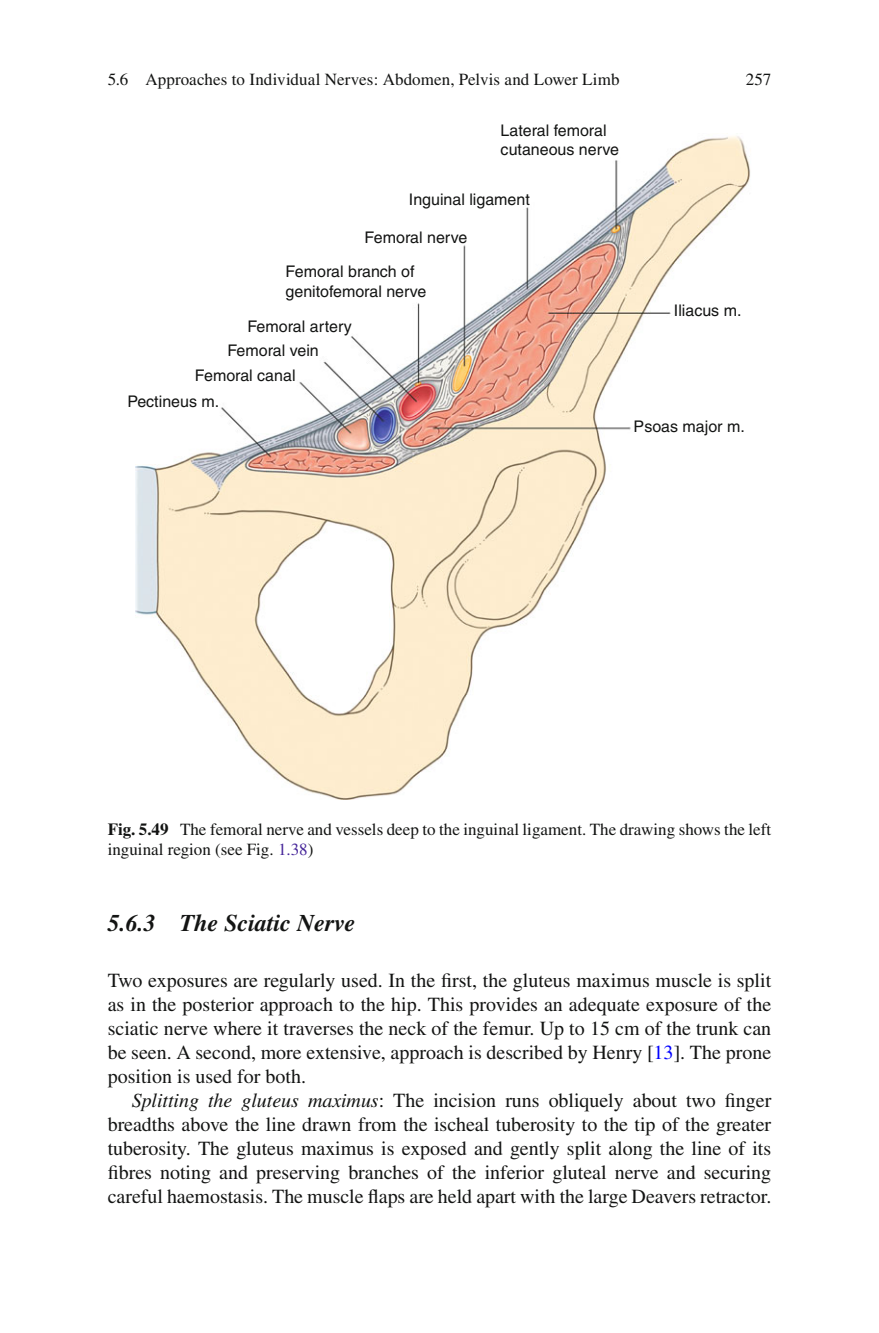
<style>
.page{position:relative;width:879px;height:1333px;background:#fff}
.page>*{position:absolute;margin:0;border:0;box-sizing:border-box;transform-origin:0 0}
.t1{font:italic 700 24px "Times";color:#131413}
.t2{font:20px/24px "Times";color:#131413;text-align:justify}
.t3{font:17px/20px "Times";color:#131413}
.t4{font:16px/19.2px "Helvetica";color:#131413}
.s1{font-weight:700}
.s2{color:#47279a}
.s3{color:#00f}
.s4{font-style:italic}
</style>
<div class="page">
<img style="left:136px;top:136px;width:614px;height:663px">
<p class="t3" style="left:108px;top:71px;width:513px">5.6 Approaches to Individual Nerves: Abdomen, Pelvis and Lower Limb</p>
<p class="t3" style="left:746px;top:71px;width:27px">257</p>
<p class="t4" style="left:501px;top:122px;width:120px">Lateral femoral cutaneous nerve</p>
<p class="t4" style="left:409px;top:191px;width:122px">Inguinal ligament</p>
<p class="t4" style="left:286px;top:222px;width:183px;line-height:34.2px;text-indent:79px">Femoral nerve<br>Femoral branch of</p>
<p class="t4" style="left:286px;top:283px;width:142px">genitofemoral nerve</p>
<p class="t4" style="left:247px;top:318px;width:106px">Femoral artery</p>
<p class="t4" style="left:227px;top:343px;width:93px">Femoral vein</p>
<p class="t4" style="left:195px;top:367px;width:102px">Femoral canal</p>
<p class="t4" style="left:128px;top:393px;width:93px">Pectineus m.</p>
<p class="t4" style="left:674px;top:303px;width:69px">Iliacus m.</p>
<p class="t4" style="left:633px;top:419px;width:113px">Psoas major m.</p>
<p class="t3" style="left:108px;top:820px;width:665px"><span class="s1">Fig. 5.49</span> The femoral nerve and vessels deep to the inguinal ligament. The drawing shows the left inguinal region (see Fig. <span class="s2">1.38</span>)</p>
<p class="t1" style="left:108px;top:913px;width:249px">5.6.3 The Sciatic Nerve</p>
<p class="t2" style="left:108px;top:969px;width:665px">Two exposures are regularly used. In the fi rst, the gluteus maximus muscle is split as in the posterior approach to the hip. This provides an adequate exposure of the sciatic nerve where it traverses the neck of the femur. Up to 15 cm of the trunk can be seen. A second, more extensive, approach is described by Henry [ <span class="s3">13</span> ] . The prone position is used for both.</p>
<p class="t2" style="left:108px;top:1089px;width:665px;text-indent:24px"><span class="s4">Splitting the gluteus maximus</span> : The incision runs obliquely about two fi nger breadths above the line drawn from the ischeal tuberosity to the tip of the greater tuberosity. The gluteus maximus is exposed and gently split along the line of its fi bres noting and preserving branches of the inferior gluteal nerve and securing careful haemostasis. The muscle fl aps are held apart with the large Deavers retractor.</p>
</div>
